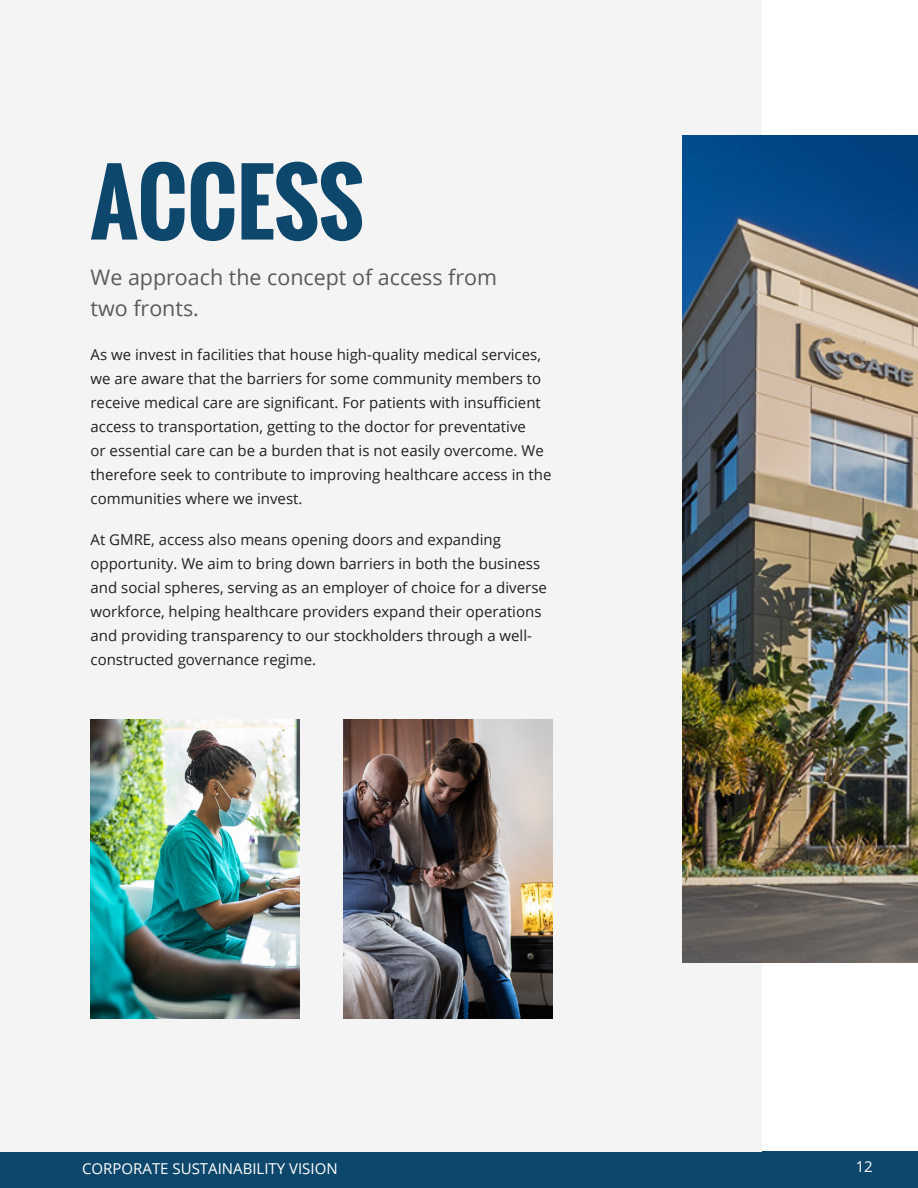
<style>
.page{position:relative;width:918px;height:1188px;background:#fff}
.page>*{position:absolute;margin:0;border:0;box-sizing:border-box;transform-origin:0 0}
.t1{font:700 86.85px "Oswald";color:#0e476c}
.t2{font:21.45px/30.3px "Open Sans";color:#5a5a5d}
.t3{font:15px/24px "Open Sans";color:#231f20}
.t4{font:15px "Open Sans";color:#fff}
</style>
<div class="page">
<div style="left:0;top:1151px;width:918px;height:37px;background:#0e476c"></div>
<div style="left:0;top:0;width:761px;height:1151px;background:#f4f4f4"></div>
<img style="left:682px;top:136px;width:236px;height:826px">
<img style="left:91px;top:719px;width:208px;height:300px">
<img style="left:344px;top:719px;width:209px;height:300px">
<p class="t1" style="left:91px;top:137px;width:275px">ACCESS</p>
<p class="t2" style="left:91px;top:262px;width:408px">We approach the concept of access from two fronts.</p>
<p class="t3" style="left:91px;top:342px;width:462px">As we invest in facilities that house high-quality medical services, we are aware that the barriers for some community members to receive medical care are significant. For patients with insufficient access to transportation, getting to the doctor for preventative<br>or essential care can be a burden that is not easily overcome. We therefore seek to contribute to improving healthcare access in the communities where we invest.</p>
<p class="t3" style="left:91px;top:527px;width:458px">At GMRE, access also means opening doors and expanding opportunity. We aim to bring down barriers in both the business and social spheres, serving as an employer of choice for a diverse workforce, helping healthcare providers expand their operations and providing transparency to our stockholders through a well&shy;constructed governance regime.</p>
<p class="t4" style="left:82px;top:1158px;width:257px">CORPORATE SUSTAINABILITY VISION</p>
<p class="t4" style="left:856px;top:1157px;width:19px">12</p>
</div>
